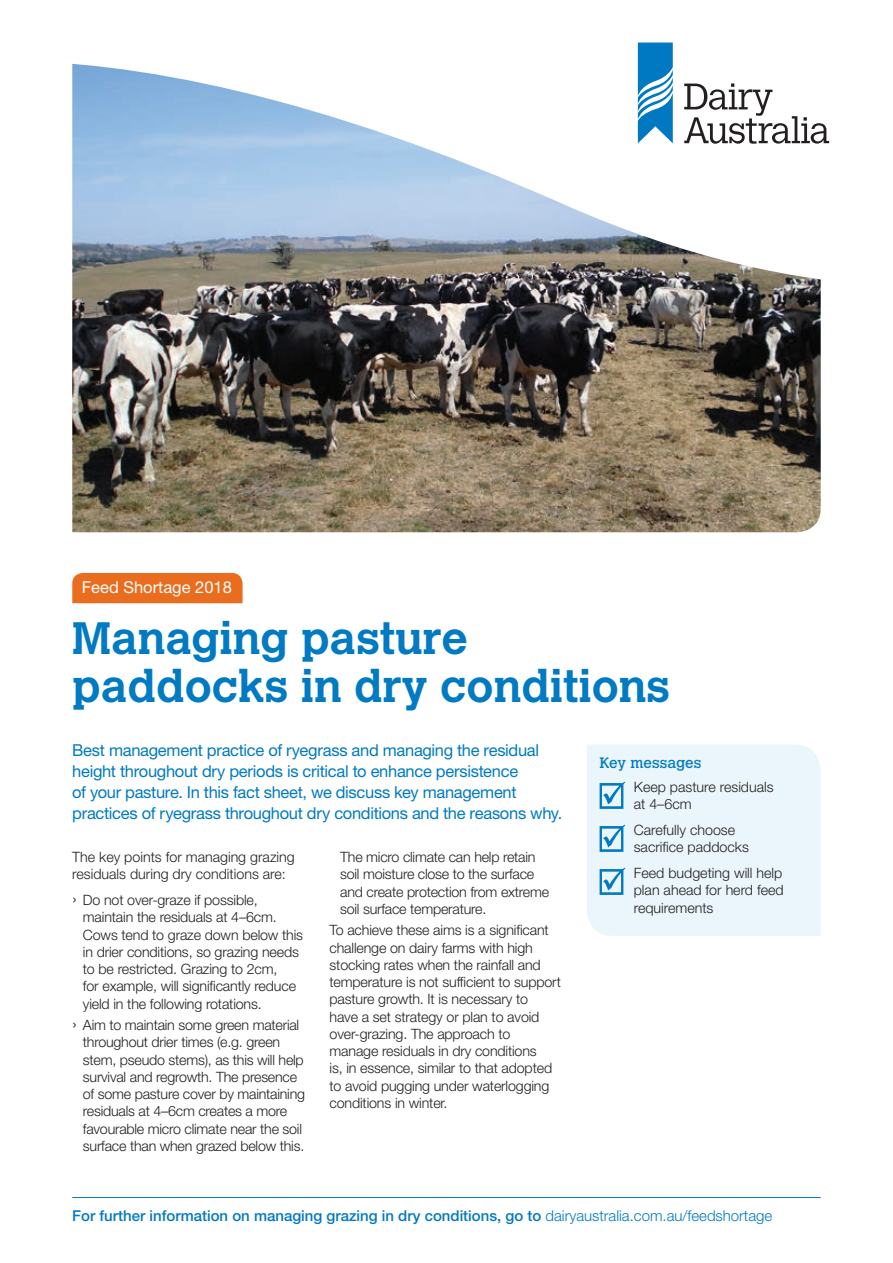
<style>
.page{position:relative;width:893px;height:1263px;background:#fff}
.page>*{position:absolute;margin:0;border:0;box-sizing:border-box;transform-origin:0 0}
.t1{font:700 45px/48px "Calvert MT Std";color:#007ac2}
.t2{font:16.5px/21px "Helvetica Neue LT Std";letter-spacing:-.02em;color:#007ac2}
.t3{font:16.5px "Helvetica Neue LT Std";color:#fff}
.t4{font:500 15px "Helvetica Neue LT Std";color:#007ac2}
.t5{font:15px "Calvert MT Std";color:#007ac2}
.t6{font:300 14.25px/17.2px "Helvetica Neue LT Std";letter-spacing:-.01em;color:#231f20}
.s1{font-size:18px}
.s2{font-weight:300}
</style>
<div class="page">
<img style="left:72px;top:286px;width:749px;height:246px">
<svg style="left:72px;top:42px;width:758px;height:244px"></svg>
<svg style="left:684px;top:83px;width:145px;height:61px"></svg>
<svg style="left:638px;top:43px;width:35px;height:100px"></svg>
<hr style="left:72px;top:1197px;width:749px;height:1px;background:#007ac2">
<div style="left:72px;top:573px;width:171px;height:30px;background:#ea6d1f"></div>
<div style="left:587px;top:745px;width:234px;height:191px;background:#ebf6fc"></div>
<p class="t3" style="left:82px;top:577px;width:152px">Feed Shortage 2018</p>
<h1 class="t1" style="left:72px;top:613px;width:599px">Managing pasture paddocks in dry conditions</h1>
<p class="t2" style="left:72px;top:740px;width:492px">Best management practice of ryegrass and managing the residual height throughout dry periods is critical to enhance persistence<br>of your pasture. In this fact sheet, we discuss key management practices of ryegrass throughout dry conditions and the reasons why.</p>
<p class="t6" style="left:72px;top:848px;width:224px">The key points for managing grazing residuals during dry conditions are:</p>
<p class="t6" style="left:83px;top:891px;width:222px;text-indent:-11px"><span class="s1">›</span> Do not over-graze if possible, maintain the residuals at 4–6cm.<br>Cows tend to graze down below this in drier conditions, so grazing needs to be restricted. Grazing to 2cm,<br>for example, will significantly reduce yield in the following rotations.</p>
<p class="t6" style="left:83px;top:1016px;width:224px;text-indent:-11px"><span class="s1">›</span> Aim to maintain some green material throughout drier times (e.g. green stem, pseudo stems), as this will help survival and regrowth. The presence of some pasture cover by maintaining residuals at 4–6cm creates a more favourable micro climate near the soil surface than when grazed below this.</p>
<p class="t6" style="left:340px;top:848px;width:210px">The micro climate can help retain soil moisture close to the surface and create protection from extreme soil surface temperature.</p>
<p class="t6" style="left:330px;top:921px;width:233px">To achieve these aims is a significant challenge on dairy farms with high stocking rates when the rainfall and temperature is not sufficient to support pasture growth. It is necessary to<br>have a set strategy or plan to avoid over-grazing. The approach to manage residuals in dry conditions<br>is, in essence, similar to that adopted to avoid pugging under waterlogging conditions in winter.</p>
<p class="t5" style="left:600px;top:754px;width:103px">Key messages</p>
<p class="t6" style="left:634px;top:778px;width:141px">Keep pasture residuals at 4–6cm</p>
<p class="t6" style="left:634px;top:821px;width:117px">Carefully choose sacrifice paddocks</p>
<p class="t6" style="left:634px;top:864px;width:151px;text-align:justify">Feed budgeting will help plan ahead for herd feed requirements</p>
<p class="t4" style="left:72px;top:1207px;width:701px">For further information on managing grazing in dry conditions, go to <span class="s2">dairyaustralia.com.au/feedshortage</span></p>
</div>
